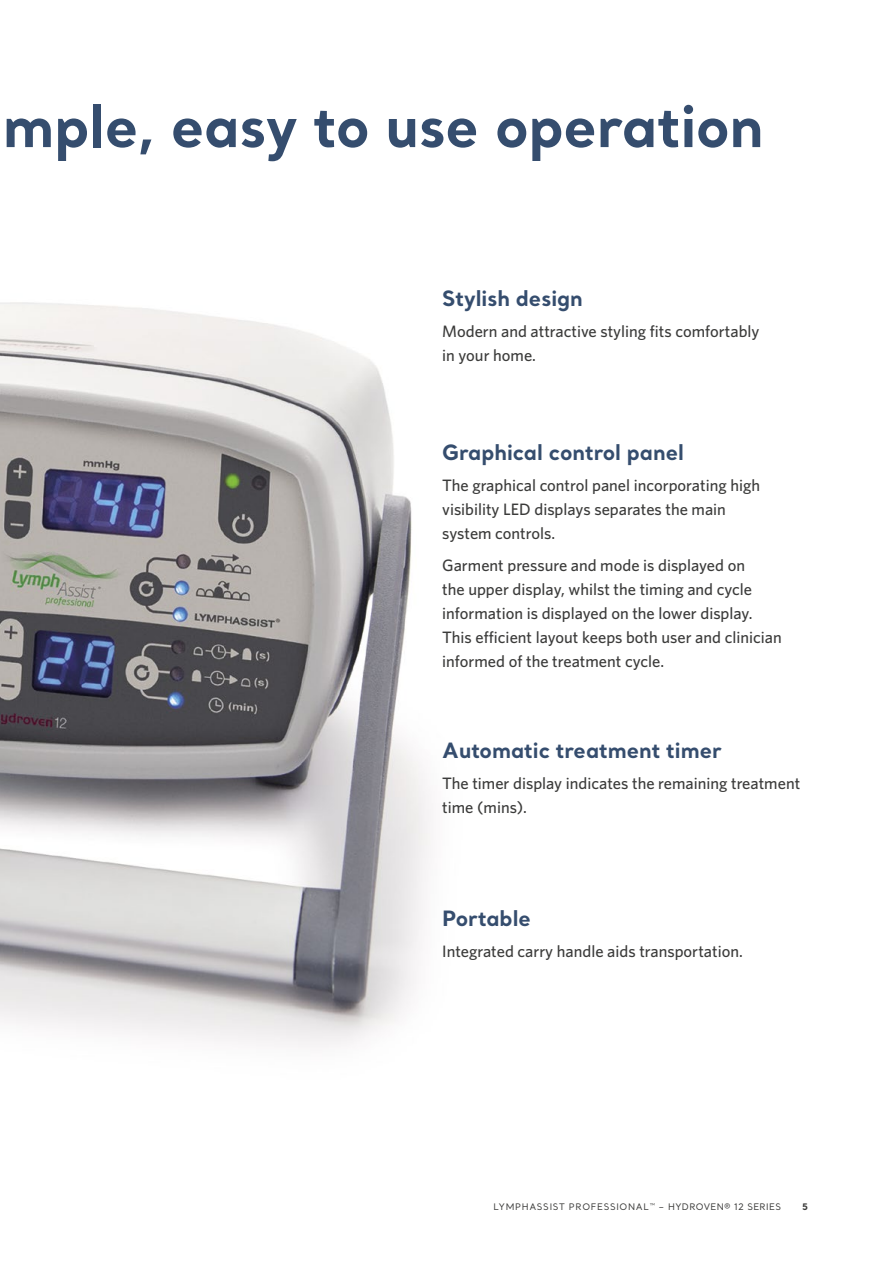
<style>
.page{position:relative;width:893px;height:1263px;background:#fff}
.page>*{position:absolute;margin:0;border:0;box-sizing:border-box;transform-origin:0 0}
.t1{font:700 57px "Santral";letter-spacing:-.005em;color:#354d6e}
.t2{font:700 21px "Santral";color:#354d6e}
.t3{font:500 16.5px/24px "Whitney";color:#3b3b3a}
.t4{font:9px "Santral";letter-spacing:.075em;color:#3b3b3a}
.t5{font:700 9px "Santral";color:#3b3b3a}
</style>
<div class="page">
<img style="left:0;top:302px;width:431px;height:745px">
<h1 class="t1" style="left:3px;top:87px;width:762px">mple, easy to use operation</h1>
<p class="t2" style="left:442px;top:284px;width:142px">Stylish design</p>
<p class="t3" style="left:442px;top:319px;width:319px">Modern and attractive styling fits comfortably in your home.</p>
<p class="t2" style="left:442px;top:438px;width:243px">Graphical control panel</p>
<p class="t3" style="left:442px;top:473px;width:319px">The graphical control panel incorporating high visibility LED displays separates the main system controls.</p>
<p class="t3" style="left:442px;top:553px;width:341px">Garment pressure and mode is displayed on<br>the upper display, whilst the timing and cycle information is displayed on the lower display.<br>This efficient layout keeps both user and clinician informed of the treatment cycle.</p>
<p class="t2" style="left:442px;top:736px;width:281px">Automatic treatment timer</p>
<p class="t3" style="left:442px;top:771px;width:359px">The timer display indicates the remaining treatment time (mins).</p>
<p class="t2" style="left:442px;top:904px;width:90px">Portable</p>
<p class="t3" style="left:442px;top:939px;width:302px">Integrated carry handle aids transportation.</p>
<p class="t4" style="left:494px;top:1201px;width:289px">LYMPHASSIST PROFESSIONAL<sup>™</sup> – HYDROVEN® 12 SERIES</p>
<p class="t5" style="left:802px;top:1200px;width:7px">5</p>
</div>
